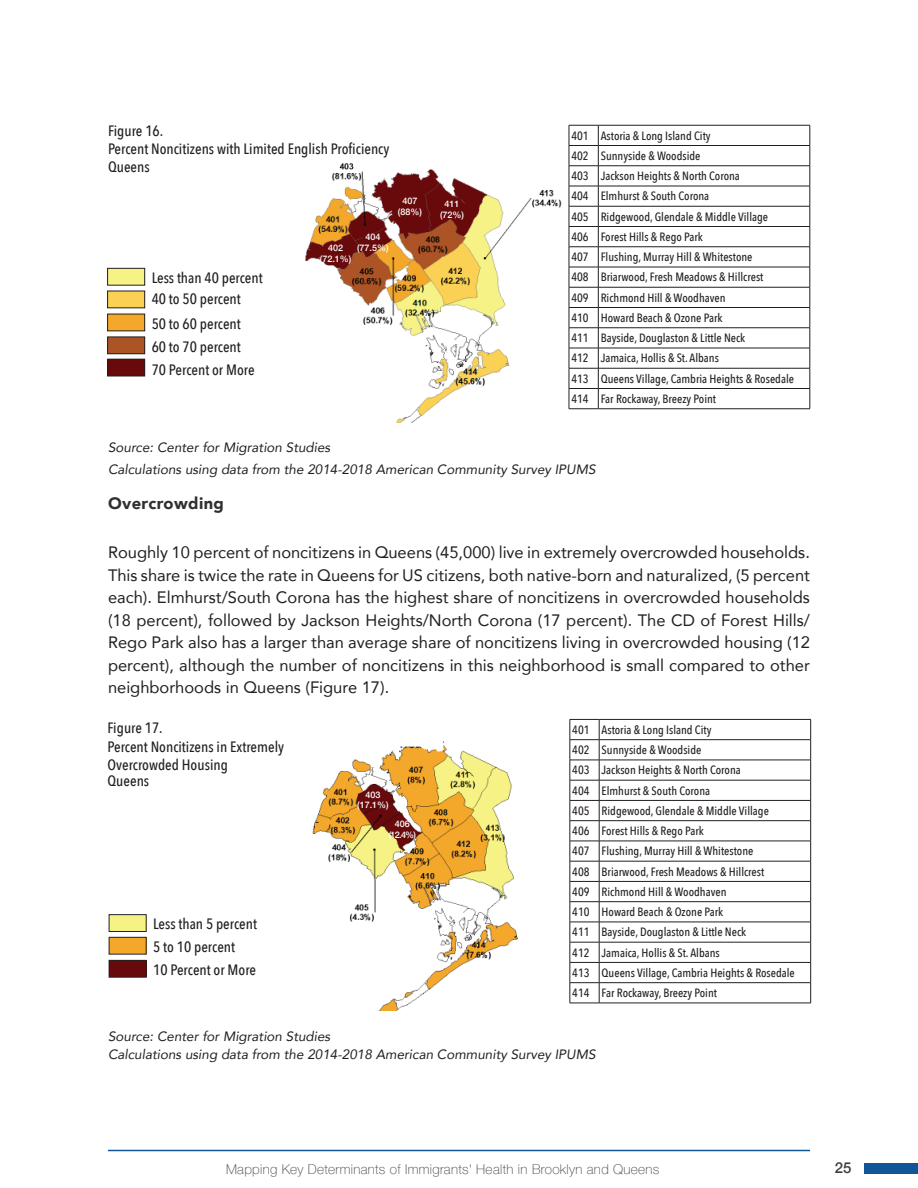
<style>
.page{position:relative;width:918px;height:1188px;background:#fff}
.page>*{position:absolute;margin:0;border:0;box-sizing:border-box;transform-origin:0 0}
.t1{font:16.5px/22.5px "Avenir";color:#231f20;text-align:justify}
.t2{font:900 16.5px "Avenir";letter-spacing:.025em;color:#312f30}
.t3{font:500 15px/23px "Avenir Next Condensed";color:#231f20}
.t4{font:500 15px "Helvetica Neue";color:#3e3e3f}
.t5{font:italic 13.5px/21.6px "Avenir";color:#231f20}
.t6{font:100 13.5px "Helvetica Neue";letter-spacing:.025em;color:#3e3e3f}
.t7{font:500 12px/20.2px "Avenir Next Condensed";color:#231f20}
.t8{font:500 9px/10.8px "Helvetica Neue";color:#fff;text-align:center}
</style>
<div class="page">
<div style="left:864px;top:1163px;width:54px;height:10px;background:#105697"></div>
<hr style="left:108px;top:1150px;width:702px;height:1px;background:#105697">
<img style="left:305px;top:124px;width:264px;height:298px">
<img style="left:312px;top:719px;width:258px;height:292px">
<hr style="left:598px;top:145px;width:212px;height:1px;background:#231f20">
<hr style="left:598px;top:165px;width:212px;height:1px;background:#231f20">
<hr style="left:598px;top:186px;width:212px;height:1px;background:#231f20">
<hr style="left:598px;top:206px;width:212px;height:1px;background:#231f20">
<hr style="left:598px;top:226px;width:212px;height:1px;background:#231f20">
<hr style="left:598px;top:246px;width:212px;height:1px;background:#231f20">
<hr style="left:598px;top:267px;width:212px;height:1px;background:#231f20">
<hr style="left:598px;top:287px;width:212px;height:1px;background:#231f20">
<hr style="left:598px;top:307px;width:212px;height:1px;background:#231f20">
<hr style="left:598px;top:327px;width:212px;height:1px;background:#231f20">
<hr style="left:598px;top:348px;width:212px;height:1px;background:#231f20">
<hr style="left:598px;top:368px;width:212px;height:1px;background:#231f20">
<hr style="left:598px;top:388px;width:212px;height:1px;background:#231f20">
<svg style="left:810px;top:125px;width:1px;height:284px"></svg>
<hr style="left:598px;top:408px;width:212px;height:1px;background:#231f20">
<svg style="left:569px;top:125px;width:30px;height:284px"></svg>
<hr style="left:598px;top:125px;width:212px;height:1px;background:#231f20">
<div style="left:108px;top:268px;width:37px;height:17px;background:#f7f285"></div>
<div style="left:107px;top:268px;width:38px;height:17px;border:1px solid #231f20"></div>
<div style="left:108px;top:291px;width:37px;height:17px;background:#fad154"></div>
<div style="left:107px;top:291px;width:38px;height:17px;border:1px solid #231f20"></div>
<div style="left:108px;top:314px;width:37px;height:17px;background:#f3a82c"></div>
<div style="left:107px;top:314px;width:38px;height:17px;border:1px solid #231f20"></div>
<div style="left:108px;top:337px;width:37px;height:17px;background:#ac5425"></div>
<div style="left:107px;top:337px;width:38px;height:17px;border:1px solid #231f20"></div>
<div style="left:108px;top:359px;width:37px;height:17px;background:#680a0b"></div>
<div style="left:107px;top:359px;width:38px;height:17px;border:1px solid #231f20"></div>
<div style="left:108px;top:105px;width:320px;height:39px;background:#fff"></div>
<div style="left:108px;top:139px;width:329px;height:19px;background:#fff"></div>
<hr style="left:599px;top:739px;width:212px;height:1px;background:#231f20">
<hr style="left:599px;top:760px;width:212px;height:1px;background:#231f20">
<hr style="left:599px;top:780px;width:212px;height:1px;background:#231f20">
<hr style="left:599px;top:800px;width:212px;height:1px;background:#231f20">
<hr style="left:599px;top:820px;width:212px;height:1px;background:#231f20">
<hr style="left:599px;top:841px;width:212px;height:1px;background:#231f20">
<hr style="left:599px;top:861px;width:212px;height:1px;background:#231f20">
<hr style="left:599px;top:881px;width:212px;height:1px;background:#231f20">
<hr style="left:599px;top:901px;width:212px;height:1px;background:#231f20">
<hr style="left:599px;top:922px;width:212px;height:1px;background:#231f20">
<hr style="left:599px;top:942px;width:212px;height:1px;background:#231f20">
<hr style="left:599px;top:962px;width:212px;height:1px;background:#231f20">
<hr style="left:599px;top:982px;width:212px;height:1px;background:#231f20">
<svg style="left:810px;top:720px;width:1px;height:283px"></svg>
<hr style="left:599px;top:1003px;width:212px;height:1px;background:#231f20">
<svg style="left:570px;top:719px;width:30px;height:285px"></svg>
<hr style="left:599px;top:719px;width:212px;height:1px;background:#231f20">
<div style="left:109px;top:915px;width:37px;height:16px;background:#f7f285"></div>
<div style="left:109px;top:914px;width:37px;height:18px;border:1px solid #231f20"></div>
<div style="left:109px;top:937px;width:37px;height:17px;background:#f3a82c"></div>
<div style="left:109px;top:937px;width:37px;height:17px;border:1px solid #231f20"></div>
<div style="left:109px;top:960px;width:37px;height:17px;background:#680a0b"></div>
<div style="left:109px;top:960px;width:37px;height:17px;border:1px solid #231f20"></div>
<svg style="left:312px;top:719px;width:132px;height:52px"></svg>
<div style="left:108px;top:737px;width:230px;height:34px;background:#fff"></div>
<svg style="left:358px;top:789px;width:33px;height:20px"></svg>
<svg style="left:384px;top:820px;width:32px;height:22px"></svg>
<svg style="left:319px;top:242px;width:32px;height:21px"></svg>
<svg style="left:395px;top:189px;width:27px;height:24px"></svg>
<svg style="left:439px;top:198px;width:28px;height:21px"></svg>
<svg style="left:359px;top:233px;width:30px;height:21px"></svg>
<p class="t3" style="left:108px;top:119px;width:57px">Figure 16.</p>
<p class="t3" style="left:108px;top:140px;width:283px;line-height:17.9px">Percent Noncitizens with Limited English Proficiency<br>Queens</p>
<p class="t3" style="left:152px;top:267px;width:113px;line-height:21.5px">Less than 40 percent<br>40 to 50 percent</p>
<p class="t3" style="left:152px;top:312px;width:104px">50 to 60 percent<br>60 to 70 percent<br>70 Percent or More</p>
<p class="t8" style="left:357px;top:231px;width:33px">404 (77.5%)</p>
<p class="t8" style="left:320px;top:242px;width:33px">402 (72.1%)</p>
<p class="t8" style="left:398px;top:195px;width:26px">407 (88%)</p>
<p class="t8" style="left:440px;top:198px;width:26px">411 (72%)</p>
<p class="t7" style="left:571px;top:125px;width:224px">401 Astoria &amp; Long Island City<br>402 Sunnyside &amp; Woodside<br>403 Jackson Heights &amp; North Corona<br>404 Elmhurst &amp; South Corona<br>405 Ridgewood, Glendale &amp; Middle Village<br>406 Forest Hills &amp; Rego Park<br>407 Flushing, Murray Hill &amp; Whitestone<br>408 Briarwood, Fresh Meadows &amp; Hillcrest<br>409 Richmond Hill &amp; Woodhaven<br>410 Howard Beach &amp; Ozone Park<br>411 Bayside, Douglaston &amp; Little Neck<br>412 Jamaica, Hollis &amp; St. Albans<br>413 Queens Village, Cambria Heights &amp; Rosedale 414 Far Rockaway, Breezy Point</p>
<p class="t5" style="left:108px;top:437px;width:489px">Source: Center for Migration Studies<br>Calculations using data from the 2014-2018 American Community Survey IPUMS</p>
<h1 class="t2" style="left:108px;top:489px;width:118px">Overcrowding</h1>
<p class="t1" style="left:108px;top:541px;width:704px">Roughly 10 percent of noncitizens in Queens (45,000) live in extremely overcrowded households.<br>This share is twice the rate in Queens for US citizens, both native-born and naturalized, (5 percent each). Elmhurst/South Corona has the highest share of noncitizens in overcrowded households (18 percent), followed by Jackson Heights/North Corona (17 percent). The CD of Forest Hills/ Rego Park also has a larger than average share of noncitizens living in overcrowded housing (12 percent), although the number of noncitizens in this neighborhood is small compared to other neighborhoods in Queens (Figure 17).</p>
<p class="t3" style="left:108px;top:718px;width:178px;line-height:19.6px">Figure 17.<br>Percent Noncitizens in Extremely</p>
<p class="t3" style="left:108px;top:754px;width:122px">Overcrowded Housing</p>
<p class="t3" style="left:108px;top:769px;width:43px">Queens</p>
<p class="t3" style="left:153px;top:913px;width:105px">Less than 5 percent<br>5 to 10 percent<br>10 Percent or More</p>
<p class="t8" style="left:357px;top:788px;width:33px">403 (17.1%)</p>
<p class="t8" style="left:389px;top:818px;width:29px">406 (12.4%)</p>
<p class="t7" style="left:572px;top:720px;width:224px">401 Astoria &amp; Long Island City<br>402 Sunnyside &amp; Woodside<br>403 Jackson Heights &amp; North Corona<br>404 Elmhurst &amp; South Corona<br>405 Ridgewood, Glendale &amp; Middle Village<br>406 Forest Hills &amp; Rego Park<br>407 Flushing, Murray Hill &amp; Whitestone<br>408 Briarwood, Fresh Meadows &amp; Hillcrest<br>409 Richmond Hill &amp; Woodhaven<br>410 Howard Beach &amp; Ozone Park<br>411 Bayside, Douglaston &amp; Little Neck<br>412 Jamaica, Hollis &amp; St. Albans<br>413 Queens Village, Cambria Heights &amp; Rosedale 414 Far Rockaway, Breezy Point</p>
<p class="t5" style="left:108px;top:1027px;width:489px;line-height:18px">Source: Center for Migration Studies<br>Calculations using data from the 2014-2018 American Community Survey IPUMS</p>
<p class="t6" style="left:226px;top:1159px;width:435px">Mapping Key Determinants of Immigrants' Health in Brooklyn and Queens</p>
<p class="t4" style="left:835px;top:1156px;width:18px">25</p>
</div>
